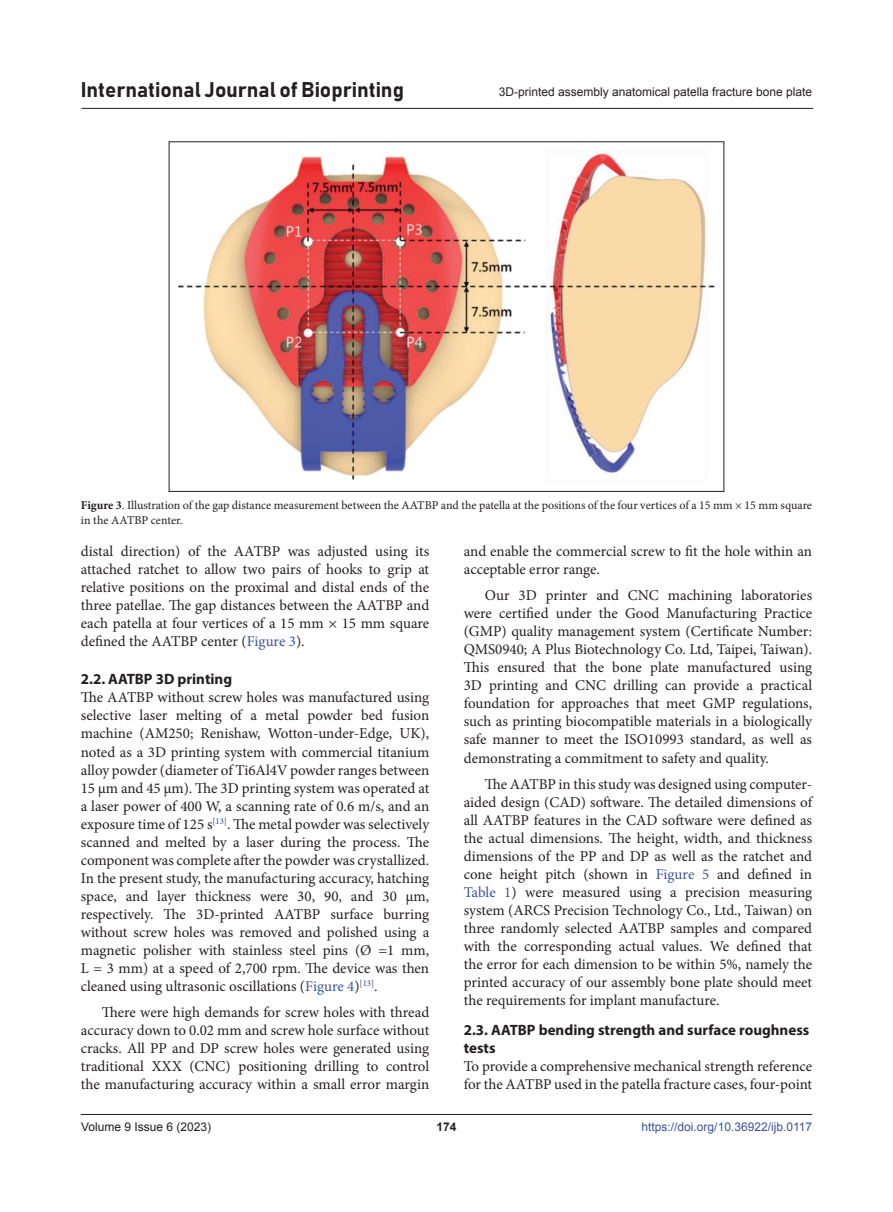
<style>
.page{position:relative;width:893px;height:1212px;background:#fff}
.page>*{position:absolute;margin:0;border:0;box-sizing:border-box;transform-origin:0 0}
.t1{font:21px "Bahnschrift";color:#231f20}
.body_text{font:15px/18px "Minion Pro";color:#231f20;text-align:justify}
.body_text_first{font:15px/18px "Minion Pro";color:#231f20;text-align:justify}
.Head2{font:700 15px/18px "Myriad Pro";color:#231f20}
.figLends{font:12px/15px "Minion Pro";color:#231f20}
.t2{font:12px "Arial";color:#231f20}
.t3{font:12px "Arial";color:#3a53a3}
.t4{font:700 12px "Arial";color:#231f20}
.s1{font-weight:700}
.s2{color:#3a53a3}
</style>
<div class="page">
<hr style="left:81px;top:1114px;width:731px;height:1px;background:#231f20">
<hr style="left:81px;top:108px;width:732px;height:1px;background:#231f20">
<img style="left:178px;top:151px;width:537px;height:329px">
<h1 class="t1" style="left:81px;top:77px;width:325px">International Journal of Bioprinting</h1>
<p class="t2" style="left:499px;top:84px;width:315px">3D-printed assembly anatomical patella fracture bone plate</p>
<p class="figLends" style="left:81px;top:498px;width:733px"><span class="s1">Figure 3</span>. Illustration of the gap distance measurement between the AATBP and the patella at the positions of the four vertices of a 15 mm × 15 mm square in the AATBP center.</p>
<p class="body_text" style="left:81px;top:542px;width:350px">distal direction) of the AATBP was adjusted using its attached ratchet to allow two pairs of hooks to grip at relative positions on the proximal and distal ends of the three patellae. The gap distances between the AATBP and each patella at four vertices of a 15 mm × 15 mm square defined the AATBP center (<span class="s2">Figure 3</span>).</p>
<p class="Head2" style="left:81px;top:670px;width:153px">2.2. AATBP 3D printing</p>
<p class="body_text_first" style="left:81px;top:689px;width:350px">The AATBP without screw holes was manufactured using selective laser melting of a metal powder bed fusion machine (AM250; Renishaw, Wotton-under-Edge, UK), noted as a 3D printing system with commercial titanium alloy powder (diameter of Ti6Al4V powder ranges between 15 μm and 45 μm). The 3D printing system was operated at a laser power of 400 W, a scanning rate of 0.6 m/s, and an exposure time of 125 s<sup>[13]</sup>. The metal powder was selectively scanned and melted by a laser during the process. The component was complete after the powder was crystallized.<br>In the present study, the manufacturing accuracy, hatching space, and layer thickness were 30, 90, and 30 μm, respectively. The 3D-printed AATBP surface burring without screw holes was removed and polished using a magnetic polisher with stainless steel pins (Ø =1 mm, L = 3 mm) at a speed of 2,700 rpm. The device was then cleaned using ultrasonic oscillations (<span class="s2">Figure 4</span>)<sup>[13]</sup>.</p>
<p class="body_text" style="left:81px;top:1003px;width:350px;text-indent:21px">There were high demands for screw holes with thread accuracy down to 0.02 mm and screw hole surface without cracks. All PP and DP screw holes were generated using traditional XXX (CNC) positioning drilling to control the manufacturing accuracy within a small error margin</p>
<p class="body_text" style="left:464px;top:542px;width:350px">and enable the commercial screw to fit the hole within an acceptable error range.</p>
<p class="body_text" style="left:464px;top:587px;width:350px;text-indent:21px">Our 3D printer and CNC machining laboratories were certified under the Good Manufacturing Practice (GMP) quality management system (Certificate Number:<br>QMS0940; A Plus Biotechnology Co. Ltd, Taipei, Taiwan).<br>This ensured that the bone plate manufactured using 3D printing and CNC drilling can provide a practical foundation for approaches that meet GMP regulations, such as printing biocompatible materials in a biologically safe manner to meet the ISO10993 standard, as well as demonstrating a commitment to safety and quality.</p>
<p class="body_text" style="left:464px;top:775px;width:350px;text-indent:21px">The AATBP in this study was designed using computer&shy;aided design (CAD) software. The detailed dimensions of all AATBP features in the CAD software were defined as the actual dimensions. The height, width, and thickness dimensions of the PP and DP as well as the ratchet and cone height pitch (shown in <span class="s2">Figure 5</span> and defined in <span class="s2">Table 1</span>) were measured using a precision measuring system (ARCS Precision Technology Co., Ltd., Taiwan) on three randomly selected AATBP samples and compared with the corresponding actual values. We defined that the error for each dimension to be within 5%, namely the printed accuracy of our assembly bone plate should meet the requirements for implant manufacture.</p>
<p class="Head2" style="left:464px;top:1020px;width:347px">2.3. AATBP bending strength and surface roughness tests</p>
<p class="body_text_first" style="left:464px;top:1057px;width:350px">To provide a comprehensive mechanical strength reference for the AATBP used in the patella fracture cases, four-point</p>
<p class="t2" style="left:81px;top:1119px;width:132px">Volume 9 Issue 6 (2023)</p>
<p class="t4" style="left:436px;top:1119px;width:22px">174</p>
<p class="t3" style="left:642px;top:1119px;width:172px">https://doi.org/10.36922/ijb.0117</p>
</div>
